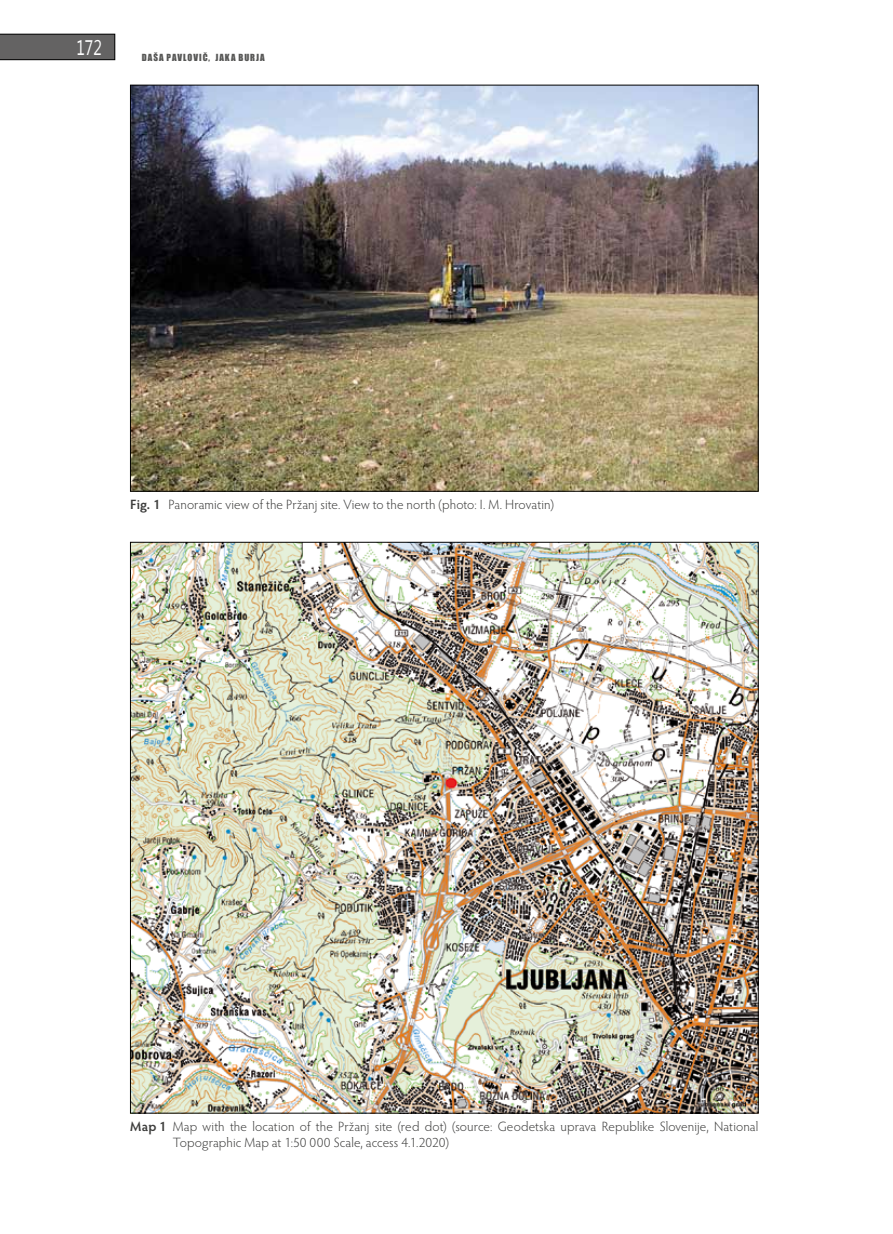
<style>
.page{position:relative;width:893px;height:1234px;background:#fff}
.page>*{position:absolute;margin:0;border:0;box-sizing:border-box;transform-origin:0 0}
.t1{font:21px "Microsoft New Tai Lue";color:#fff;scale:.75 1}
.t2{font:300 13.5px/16.5px "Hypatia Sans Pro";letter-spacing:.01em;color:#3c3c3b}
.t3{font:9px "Impact";letter-spacing:.11em;color:#575756}
.s1{font-weight:600}
</style>
<div class="page">
<svg style="left:0;top:34px;width:115px;height:26px;background:#5d5c5c"></svg>
<img style="left:132px;top:87px;width:624px;height:402px">
<img style="left:132px;top:544px;width:624px;height:567px">
<p class="t1" style="left:76px;top:35px;width:35px">172</p>
<p class="t3" style="left:142px;top:50px;width:124px">DAŠA PAVLOVIČ, JAKA BURJA</p>
<p class="t2" style="left:130px;top:495px;width:425px"><span class="s1">Fig. 1</span> Panoramic view of the Pržanj site. View to the north (photo: I . M. Hrovatin)</p>
<p class="t2" style="left:173px;top:1117px;width:587px;text-indent:-43px"><span class="s1">Map 1</span> Map with the location of the Pržanj site (red dot) (source: Geodetska uprava Republike Slovenije, National<br>Topographic Map at 1:50 000 Scale, access 4.1.2020)</p>
</div>
